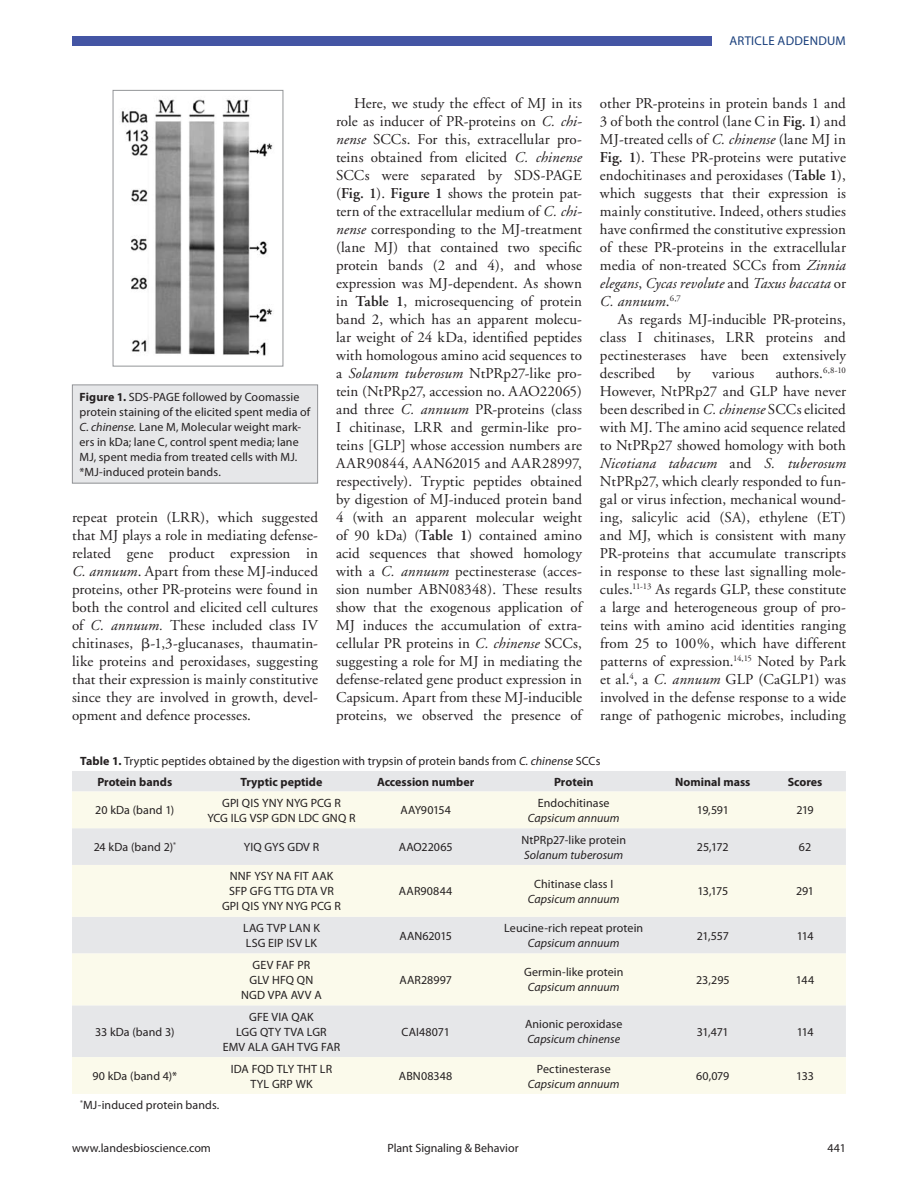
<style>
.page{position:relative;width:918px;height:1188px;background:#fff}
.page>*{position:absolute;margin:0;border:0;box-sizing:border-box;transform-origin:0 0}
.t1{font:15px/18px "Adobe Garamond";letter-spacing:.005em;color:#231f20;text-align:justify}
.t2{font:12.75px "Myriad Pro";letter-spacing:.02em;color:#193f7c}
.t3{font:12px/15px "Myriad Pro";letter-spacing:.005em;color:#231f20}
.t4{font:italic 12px "Myriad Pro";letter-spacing:.005em;color:#231f20}
.t5{font:700 12px "Myriad Pro";color:#231f20}
.t6{font:12px "Myriad Pro";letter-spacing:-.015em;color:#231f20}
.s1{font-weight:700}
.s2{font-style:italic}
.s3{font-family:"Universal Std Greekw Math Pi"}
.s4{font-weight:600}
</style>
<div class="page">
<div style="left:72px;top:36px;width:640px;height:10px;background:#4455a4"></div>
<div style="left:72px;top:385px;width:246px;height:98px;background:#e6e7e9"></div>
<div style="left:72px;top:385px;width:246px;height:99px;border:1px solid #939598"></div>
<img style="left:121px;top:99px;width:152px;height:257px">
<div style="left:113px;top:90px;width:170px;height:277px;border:1px solid #939598"></div>
<div style="left:72px;top:771px;width:774px;height:21px;background:#e6e7e9"></div>
<svg style="left:72px;top:792px;width:774px;height:302px;background:#f2f2ea"></svg>
<p class="t2" style="left:729px;top:33px;width:116px">Article Addendum</p>
<p class="t3" style="left:80px;top:389px;width:232px"><span class="s1">Figure 1.</span> SDS-PAGE followed by Coomassie protein staining of the elicited spent media of <span class="s2">C. chinense.</span> Lane M, Molecular weight mark&shy;ers in kDa; lane C, control spent media; lane MJ, spent media from treated cells with MJ. *MJ-induced protein bands.</p>
<p class="t1" style="left:72px;top:509px;width:247px">repeat protein (LRR), which suggested that MJ plays a role in mediating defense&shy;related gene product expression in <span class="s2">C. annuum</span>. Apart from these MJ-induced proteins, other PR-proteins were found in both the control and elicited cell cultures of <span class="s2">C. annuum.</span> These included class IV chitinases, <span class="s3">β</span>-1,3-glucanases, thaumatin&shy;like proteins and peroxidases, suggesting that their expression is mainly constitutive since they are involved in growth, devel&shy;opment and defence processes.</p>
<p class="t1" style="left:336px;top:95px;width:248px;text-indent:18px">Here, we study the effect of MJ in its role as inducer of PR-proteins on <span class="s2">C. chi&shy;nense</span> SCCs. For this, extracellular pro&shy;teins obtained from elicited <span class="s2">C. chinense </span>SCCs were separated by SDS-PAGE (<span class="s4">Fig. 1</span>). <span class="s4">Figure 1</span> shows the protein pat&shy;tern of the extracellular medium of <span class="s2">C. chi&shy;nense</span> corresponding to the MJ-treatment (lane MJ) that contained two specific protein bands (2 and 4), and whose expression was MJ-dependent. As shown in <span class="s4">Table 1</span>, microsequencing of protein band 2, which has an apparent molecu&shy;lar weight of 24 kDa, identified peptides with homologous amino acid sequences to a <span class="s2">Solanum tuberosum</span> NtPRp27-like pro&shy;tein (NtPRp27, accession no. AAO22065) and three <span class="s2">C. annuum</span> PR-proteins (class I chitinase, LRR and germin-like pro&shy;teins [GLP] whose accession numbers are AAR90844, AAN62015 and AAR28997, respectively). Tryptic peptides obtained by digestion of MJ-induced protein band 4 (with an apparent molecular weight of 90 kDa) (<span class="s4">Table 1</span>) contained amino acid sequences that showed homology with a <span class="s2">C. annuum</span> pectinesterase (acces&shy;sion number ABN08348). These results show that the exogenous application of MJ induces the accumulation of extra&shy;cellular PR proteins in <span class="s2">C. chinense</span> SCCs, suggesting a role for MJ in mediating the defense-related gene product expression in Capsicum. Apart from these MJ-inducible proteins, we observed the presence of</p>
<p class="t1" style="left:600px;top:95px;width:248px">other PR-proteins in protein bands 1 and 3 of both the control (lane C in <span class="s4">Fig. 1</span>) and MJ-treated cells of <span class="s2">C. chinense</span> (lane MJ in <span class="s4">Fig. 1</span>). These PR-proteins were putative endochitinases and peroxidases (<span class="s4">Table 1</span>), which suggests that their expression is mainly constitutive. Indeed, others studies have confirmed the constitutive expression of these PR-proteins in the extracellular media of non-treated SCCs from <span class="s2">Zinnia elegans</span>, <span class="s2">Cycas revolute</span> and <span class="s2">Taxus baccata</span> or <span class="s2">C. annuum</span>.<sup>6,7</sup></p>
<p class="t1" style="left:600px;top:311px;width:247px;text-indent:18px">As regards MJ-inducible PR-proteins, class I chitinases, LRR proteins and pectinesterases have been extensively described</p>
<p class="t1" style="left:600px;top:365px;width:248px;text-indent:176px">authors.<sup>6,8-10<br></sup>However, NtPRp27 and GLP have never been described in <span class="s2">C. chinense</span> SCCs elicited with MJ. The amino acid sequence related to NtPRp27 showed homology with both <span class="s2">Nicotiana tabacum</span> and <span class="s2">S. tuberosum </span>NtPRp27, which clearly responded to fun&shy;gal or virus infection, mechanical wound&shy;ing, salicylic acid (SA), ethylene (ET) and MJ, which is consistent with many PR-proteins that accumulate transcripts in response to these last signalling mole&shy;cules.<sup>11-13</sup> As regards GLP, these constitute a large and heterogeneous group of pro&shy;teins with amino acid identities ranging from 25 to 100%, which have different patterns of expression.<sup>14,15</sup> Noted by Park et al.<sup>4</sup>, a <span class="s2">C. annuum</span> GLP (CaGLP1) was involved in the defense response to a wide range of pathogenic microbes, including</p>
<p class="t1" style="left:677px;top:365px;width:15px">by</p>
<p class="t1" style="left:712px;top:365px;width:43px">various</p>
<p class="t3" style="left:97px;top:751px;width:505px;line-height:20.5px;text-indent:-17px"><span class="s1">Table 1.</span> Tryptic peptides obtained by the digestion with trypsin of protein bands from <span class="s2">C. chinense</span> SCCs<br><span class="s1">Protein bands</span></p>
<p class="t5" style="left:241px;top:774px;width:83px">Tryptic peptide</p>
<p class="t5" style="left:377px;top:774px;width:99px">Accession number</p>
<p class="t5" style="left:554px;top:774px;width:41px">Protein</p>
<p class="t5" style="left:675px;top:774px;width:77px">Nominal mass</p>
<p class="t5" style="left:788px;top:774px;width:36px">Scores</p>
<p class="t3" style="left:95px;top:803px;width:81px">20 kDa (band 1)</p>
<p class="t3" style="left:207px;top:795px;width:134px;text-indent:15px">GPI QIS YNY NYG PCG R<br>YCG ILG VSP GDN</p>
<p class="t3" style="left:298px;top:810px;width:57px">LDC GNQ R</p>
<p class="t6" style="left:400px;top:803px;width:52px">AAY90154</p>
<p class="t3" style="left:94px;top:839px;width:84px">24 kDa (band 2)<sup>*</sup></p>
<p class="t3" style="left:244px;top:839px;width:76px">YIQ GYS GDV R</p>
<p class="t3" style="left:399px;top:839px;width:55px">AAO22065</p>
<p class="t3" style="left:222px;top:869px;width:119px;text-align:center">NN F YSY NA FIT AAK<br>SFP GFG TTG DTA VR<br>GPI QIS YNY NYG PCG R</p>
<p class="t3" style="left:399px;top:884px;width:55px">AAR90844</p>
<p class="t3" style="left:243px;top:920px;width:78px">LAG TVP LAN K<br>LSG EIP ISV LK</p>
<p class="t3" style="left:399px;top:928px;width:54px">AAN62015</p>
<p class="t3" style="left:95px;top:1024px;width:81px">33 kDa (band 3)</p>
<p class="t3" style="left:241px;top:957px;width:82px;text-align:center">GEV FAF PR<br>GLV HFQ QN<br>NGD VPA AVV A</p>
<p class="t3" style="left:223px;top:1009px;width:118px;text-align:center">GFE VIA QAK<br>LGG QTY TVA LGR<br>EMV ALA GAH TVG FAR</p>
<p class="t3" style="left:399px;top:972px;width:54px">AAR28997</p>
<p class="t3" style="left:402px;top:1024px;width:50px">CAI48071</p>
<p class="t3" style="left:92px;top:1068px;width:86px">90 kDa (band 4)*</p>
<p class="t3" style="left:231px;top:1061px;width:102px;text-align:center">IDA FQD TLY THT LR<br>TYL GRP WK</p>
<p class="t3" style="left:399px;top:1068px;width:55px">ABN 08348</p>
<p class="t3" style="left:80px;top:1097px;width:141px"><sup>*</sup>MJ-induced protein bands.</p>
<p class="t3" style="left:538px;top:795px;width:73px">Endochitinase</p>
<p class="t4" style="left:528px;top:810px;width:93px">Capsicum annuum</p>
<p class="t3" style="left:521px;top:832px;width:106px">NtPRp27-like protein</p>
<p class="t4" style="left:524px;top:847px;width:100px">Solanum tuberosum</p>
<p class="t3" style="left:534px;top:876px;width:81px">Chitinase class I</p>
<p class="t4" style="left:528px;top:891px;width:93px">Capsicum annuum</p>
<p class="t3" style="left:504px;top:920px;width:140px">Leucine-rich repeat protein</p>
<p class="t4" style="left:528px;top:936px;width:93px">Capsicum annuum</p>
<p class="t3" style="left:524px;top:965px;width:101px">Germin-like protein</p>
<p class="t4" style="left:528px;top:980px;width:93px">Capsicum annuum</p>
<p class="t3" style="left:525px;top:1017px;width:99px">Anionic peroxidase</p>
<p class="t4" style="left:527px;top:1032px;width:94px">Capsicum chinense</p>
<p class="t3" style="left:537px;top:1061px;width:75px">Pectinesterase</p>
<p class="t4" style="left:528px;top:1076px;width:93px">Capsicum annuum</p>
<p class="t3" style="left:697px;top:803px;width:34px">19,591</p>
<p class="t3" style="left:796px;top:803px;width:19px">219</p>
<p class="t3" style="left:697px;top:839px;width:33px">25,172</p>
<p class="t3" style="left:799px;top:839px;width:14px">62</p>
<p class="t3" style="left:697px;top:884px;width:32px">13,175</p>
<p class="t3" style="left:796px;top:884px;width:20px">291</p>
<p class="t3" style="left:697px;top:928px;width:34px">21,557</p>
<p class="t3" style="left:797px;top:928px;width:18px">114</p>
<p class="t3" style="left:696px;top:972px;width:35px">23,295</p>
<p class="t3" style="left:796px;top:972px;width:20px">144</p>
<p class="t3" style="left:697px;top:1024px;width:33px">31,471</p>
<p class="t3" style="left:797px;top:1024px;width:18px">114</p>
<p class="t3" style="left:696px;top:1068px;width:35px">60,079</p>
<p class="t3" style="left:796px;top:1068px;width:19px">133</p>
<p class="t3" style="left:72px;top:1141px;width:140px">www.landesbioscience.com</p>
<p class="t3" style="left:387px;top:1141px;width:133px">Plant Signaling &amp; Behavior</p>
<p class="t3" style="left:828px;top:1141px;width:20px">441</p>
</div>
